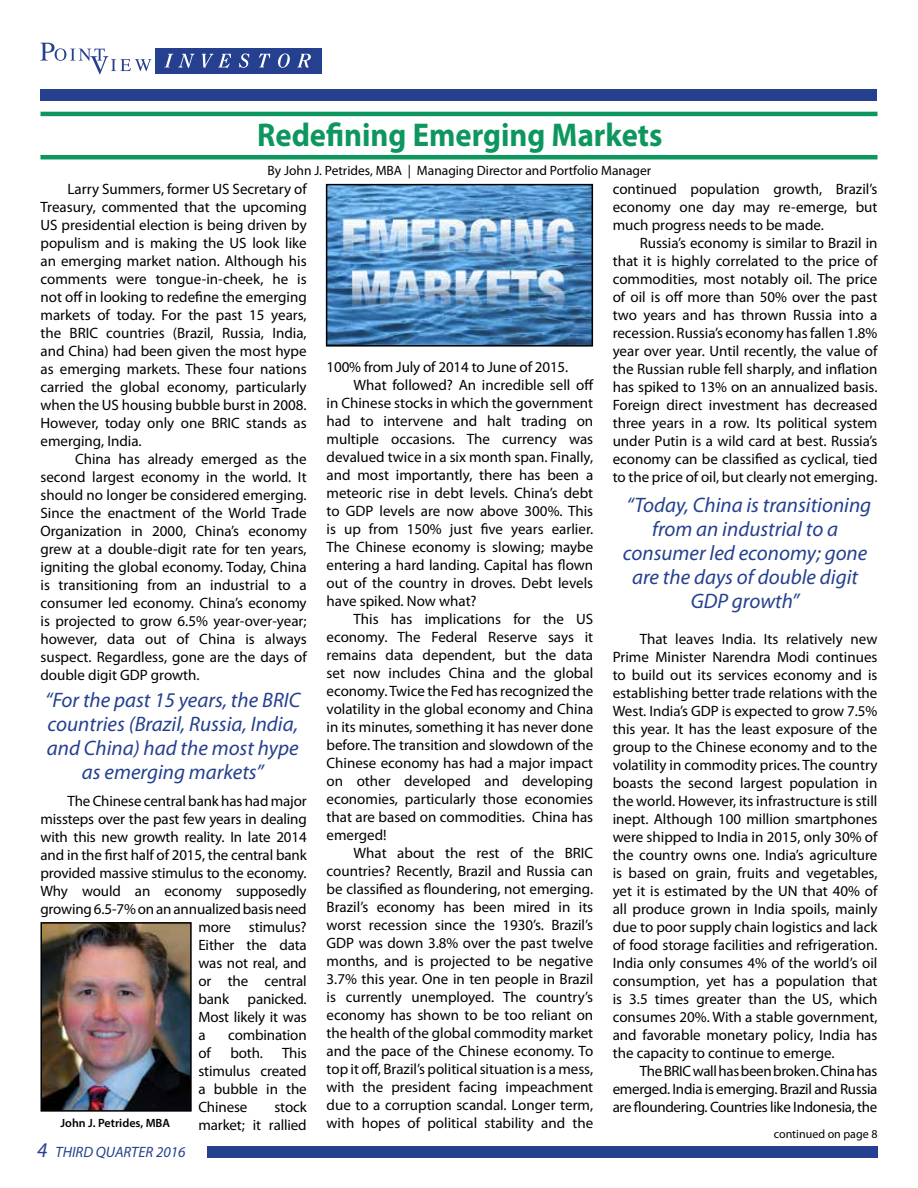
<style>
.page{position:relative;width:918px;height:1188px;background:#fff}
.page>*{position:absolute;margin:0;border:0;box-sizing:border-box;transform-origin:0 0}
.t1{font:700 33px "Myriad Pro";color:#0d975e;scale:.93 1}
.t2{font:italic 21px/24px "Myriad Pro";color:#25408f;text-align:center}
.t3{font:15px/18px "Myriad Pro";color:#000;text-align:justify}
.t4{font:italic 15px "Myriad Pro";color:#25408f}
.t5{font:13.5px "Myriad Pro";color:#000}
.t6{font:600 12px "Myriad Pro";color:#000}
.t7{font:12px "Myriad Pro";color:#000}
.s1{font-size:21px}
</style>
<div class="page">
<svg style="left:40px;top:43px;width:112px;height:31px"></svg>
<div style="left:155px;top:48px;width:167px;height:26px;background:#25408f"></div>
<svg style="left:164px;top:54px;width:31px;height:14px"></svg>
<svg style="left:202px;top:53px;width:29px;height:15px"></svg>
<svg style="left:239px;top:53px;width:10px;height:15px"></svg>
<svg style="left:259px;top:53px;width:11px;height:14px"></svg>
<svg style="left:278px;top:53px;width:12px;height:15px"></svg>
<svg style="left:297px;top:54px;width:14px;height:13px"></svg>
<div style="left:40px;top:89px;width:838px;height:12px;background:#25408f"></div>
<div style="left:208px;top:1146px;width:670px;height:12px;background:#25408f"></div>
<hr style="left:40px;top:155px;width:838px;height:4px;background:#0d975e">
<hr style="left:40px;top:112px;width:838px;height:4px;background:#0d975e">
<img style="left:42px;top:924px;width:148px;height:186px">
<div style="left:40px;top:922px;width:152px;height:190px;border:1px solid #000"></div>
<img style="left:329px;top:187px;width:261px;height:157px">
<div style="left:326px;top:184px;width:267px;height:163px;border:2px solid #000"></div>
<h1 class="t1" style="left:257px;top:113px;width:437px">Redefining Emerging Markets</h1>
<p class="t5" style="left:268px;top:162px;width:385px">By John J. Petrides, MBA | Managing Director and Portfolio Manager</p>
<p class="t3" style="left:40px;top:179px;width:268px;text-indent:27px">Larry Summers, former US Secretary of Treasury, commented that the upcoming US presidential election is being driven by populism and is making the US look like an emerging market nation. Although his comments were tongue-in-cheek, he is not off in looking to redefine the emerging markets of today. For the past 15 years, the BRIC countries (Brazil, Russia, India, and China) had been given the most hype as emerging markets. These four nations carried the global economy, particularly when the US housing bubble burst in 2008.<br>However, today only one BRIC stands as emerging, India.</p>
<p class="t3" style="left:40px;top:449px;width:268px;text-indent:35px">China has already emerged as the second largest economy in the world. It should no longer be considered emerging.<br>Since the enactment of the World Trade Organization in 2000, China’s economy grew at a double-digit rate for ten years, igniting the global economy. Today, China is transitioning from an industrial to a consumer led economy. China’s economy is projected to grow 6.5% year-over-year; however, data out of China is always suspect. Regardless, gone are the days of double digit GDP growth.</p>
<h2 class="t2" style="left:45px;top:688px;width:257px">“For the past 15 years, the BRIC countries (Brazil, Russia, India, and China) had the most hype as emerging markets”</h2>
<p class="t3" style="left:68px;top:791px;width:241px">The Chinese central bank has had major</p>
<p class="t3" style="left:40px;top:809px;width:268px">missteps over the past few years in dealing</p>
<p class="t3" style="left:40px;top:827px;width:268px">with this new growth reality. In late 2014</p>
<p class="t3" style="left:40px;top:845px;width:268px">and in the first half of 2015, the central bank</p>
<p class="t3" style="left:40px;top:863px;width:268px">provided massive stimulus to the economy.</p>
<p class="t3" style="left:40px;top:881px;width:268px">Why would an economy supposedly</p>
<p class="t3" style="left:40px;top:899px;width:268px">growing 6.5-7% on an annualized basis need</p>
<p class="t3" style="left:198px;top:917px;width:110px">more stimulus?</p>
<p class="t3" style="left:198px;top:935px;width:110px">Either the data</p>
<p class="t3" style="left:198px;top:953px;width:110px">was not real, and</p>
<p class="t3" style="left:198px;top:971px;width:110px">or the central</p>
<p class="t3" style="left:198px;top:989px;width:110px">bank panicked.</p>
<p class="t3" style="left:198px;top:1007px;width:110px">Most likely it was</p>
<p class="t3" style="left:198px;top:1025px;width:9px">a</p>
<p class="t3" style="left:228px;top:1025px;width:80px">combination</p>
<p class="t3" style="left:198px;top:1043px;width:14px">of</p>
<p class="t3" style="left:231px;top:1043px;width:34px">both.</p>
<p class="t3" style="left:198px;top:1043px;width:110px;text-indent:84px">This stimulus created a bubble in the Chinese</p>
<p class="t3" style="left:198px;top:1097px;width:110px;text-align:right">stock<br>market; it rallied</p>
<p class="t6" style="left:61px;top:1115px;width:111px">John J. Petrides, MBA</p>
<p class="t4" style="left:37px;top:1143px;width:150px"><span class="s1">4</span> THIRD QUARTER 2016</p>
<p class="t3" style="left:327px;top:358px;width:243px">100% from July of 2014 to June of 2015.</p>
<p class="t3" style="left:354px;top:376px;width:242px">What followed? An incredible sell off</p>
<p class="t3" style="left:327px;top:394px;width:268px">in Chinese stocks in which the government</p>
<p class="t3" style="left:327px;top:412px;width:268px">had to intervene and halt trading on</p>
<p class="t3" style="left:327px;top:430px;width:268px">multiple occasions. The currency was</p>
<p class="t3" style="left:327px;top:448px;width:268px">devalued twice in a six month span. Finally,</p>
<p class="t3" style="left:327px;top:466px;width:268px">and most importantly, there has been a</p>
<p class="t3" style="left:327px;top:484px;width:268px">meteoric rise in debt levels. China’s debt</p>
<p class="t3" style="left:327px;top:502px;width:268px">to GDP levels are now above 300%. This</p>
<p class="t3" style="left:327px;top:520px;width:268px">is up from 150% just five years earlier.</p>
<p class="t3" style="left:327px;top:538px;width:268px">The Chinese economy is slowing; maybe</p>
<p class="t3" style="left:327px;top:556px;width:268px">entering a hard landing. Capital has flown</p>
<p class="t3" style="left:327px;top:574px;width:268px">out of the country in droves. Debt levels</p>
<p class="t3" style="left:327px;top:592px;width:152px">have spiked. Now what?</p>
<p class="t3" style="left:354px;top:610px;width:241px">This has implications for the US</p>
<p class="t3" style="left:327px;top:628px;width:268px">economy. The Federal Reserve says it</p>
<p class="t3" style="left:327px;top:646px;width:268px">remains data dependent, but the data</p>
<p class="t3" style="left:327px;top:664px;width:268px">set now includes China and the global</p>
<p class="t3" style="left:327px;top:682px;width:268px">economy. Twice the Fed has recognized the</p>
<p class="t3" style="left:327px;top:700px;width:268px">volatility in the global economy and China</p>
<p class="t3" style="left:327px;top:718px;width:268px">in its minutes, something it has never done</p>
<p class="t3" style="left:327px;top:736px;width:268px">before. The transition and slowdown of the</p>
<p class="t3" style="left:327px;top:754px;width:268px">Chinese economy has had a major impact</p>
<p class="t3" style="left:327px;top:772px;width:268px">on other developed and developing</p>
<p class="t3" style="left:327px;top:790px;width:268px">economies, particularly those economies</p>
<p class="t3" style="left:327px;top:808px;width:268px">that are based on commodities. China has</p>
<p class="t3" style="left:327px;top:826px;width:62px">emerged!</p>
<p class="t3" style="left:354px;top:844px;width:241px">What about the rest of the BRIC</p>
<p class="t3" style="left:327px;top:862px;width:268px">countries? Recently, Brazil and Russia can</p>
<p class="t3" style="left:327px;top:880px;width:268px">be classified as floundering, not emerging.</p>
<p class="t3" style="left:327px;top:898px;width:268px">Brazil’s economy has been mired in its</p>
<p class="t3" style="left:327px;top:916px;width:268px">worst recession since the 1930’s. Brazil’s</p>
<p class="t3" style="left:327px;top:934px;width:268px">GDP was down 3.8% over the past twelve</p>
<p class="t3" style="left:327px;top:952px;width:268px">months, and is projected to be negative</p>
<p class="t3" style="left:327px;top:970px;width:268px">3.7% this year. One in ten people in Brazil</p>
<p class="t3" style="left:327px;top:988px;width:268px">is currently unemployed. The country’s</p>
<p class="t3" style="left:327px;top:1006px;width:268px">economy has shown to be too reliant on</p>
<p class="t3" style="left:327px;top:1024px;width:268px">the health of the global commodity market</p>
<p class="t3" style="left:327px;top:1042px;width:268px">and the pace of the Chinese economy. To</p>
<p class="t3" style="left:327px;top:1060px;width:268px">top it off, Brazil’s political situation is a mess,</p>
<p class="t3" style="left:327px;top:1078px;width:268px">with the president facing impeachment</p>
<p class="t3" style="left:327px;top:1096px;width:268px">due to a corruption scandal. Longer term,</p>
<p class="t3" style="left:327px;top:1114px;width:268px">with hopes of political stability and the</p>
<p class="t3" style="left:613px;top:179px;width:266px">continued population growth, Brazil’s economy one day may re-emerge, but much progress needs to be made.</p>
<p class="t3" style="left:613px;top:233px;width:266px;text-indent:27px">Russia’s economy is similar to Brazil in that it is highly correlated to the price of commodities, most notably oil. The price of oil is off more than 50% over the past two years and has thrown Russia into a recession. Russia’s economy has fallen 1.8% year over year. Until recently, the value of the Russian ruble fell sharply, and inflation has spiked to 13% on an annualized basis.<br>Foreign direct investment has decreased three years in a row. Its political system under Putin is a wild card at best. Russia’s economy can be classified as cyclical, tied to the price of oil, but clearly not emerging.</p>
<h2 class="t2" style="left:623px;top:493px;width:250px">“Today, China is transitioning from an industrial to a consumer led economy; gone are the days of double digit<br>GDP growth”</h2>
<p class="t3" style="left:613px;top:629px;width:266px;text-indent:27px">That leaves India. Its relatively new Prime Minister Narendra Modi continues to build out its services economy and is establishing better trade relations with the West. India’s GDP is expected to grow 7.5% this year. It has the least exposure of the group to the Chinese economy and to the volatility in commodity prices. The country boasts the second largest population in the world. However, its infrastructure is still inept. Although 100 million smartphones were shipped to India in 2015, only 30% of the country owns one. India’s agriculture is based on grain, fruits and vegetables, yet it is estimated by the UN that 40% of all produce grown in India spoils, mainly due to poor supply chain logistics and lack of food storage facilities and refrigeration.<br>India only consumes 4% of the world’s oil consumption, yet has a population that is 3.5 times greater than the US, which consumes 20%. With a stable government, and favorable monetary policy, India has the capacity to continue to emerge.</p>
<p class="t3" style="left:613px;top:1061px;width:266px;text-indent:27px">The BRIC wall has been broken. China has emerged. India is emerging. Brazil and Russia are floundering. Countries like Indonesia, the</p>
<p class="t7" style="left:774px;top:1127px;width:105px">continued on page 8</p>
</div>
